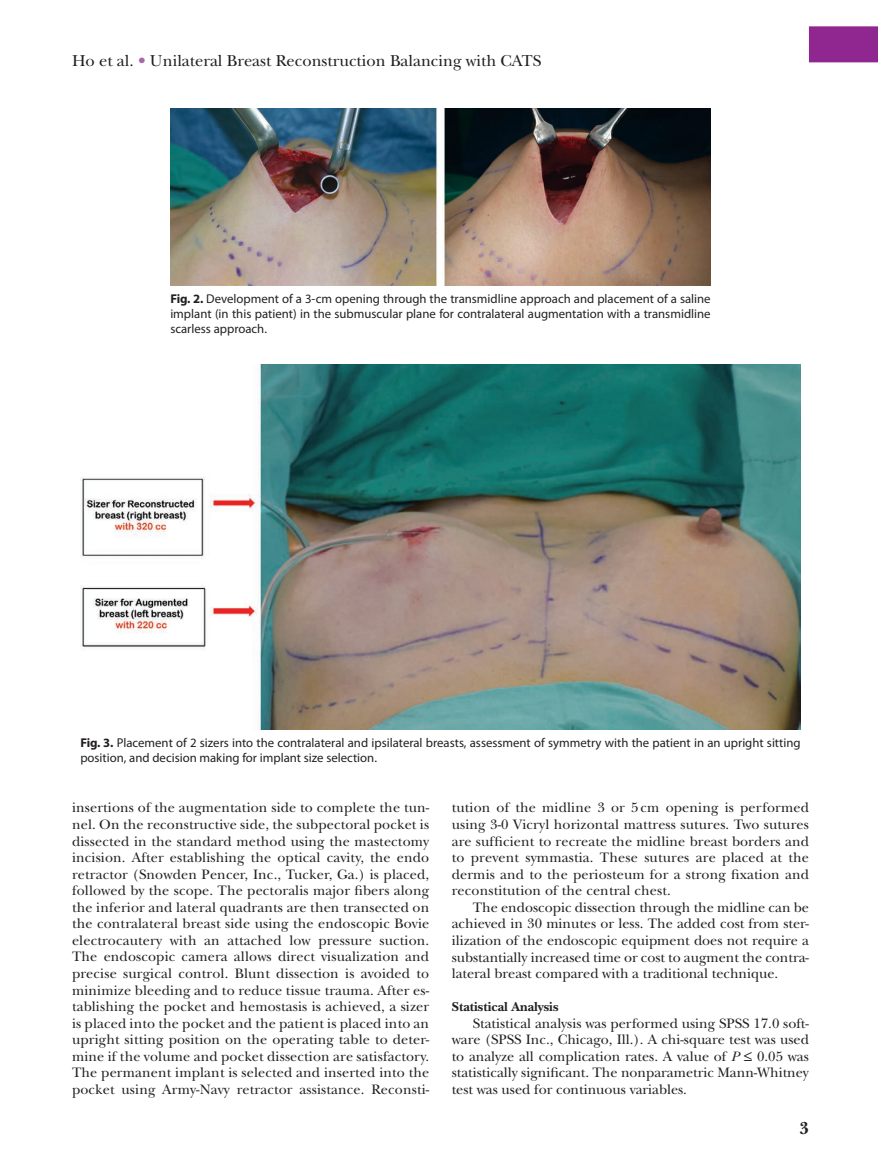
<style>
.page{position:relative;width:878px;height:1175px;background:#fff}
.page>*{position:absolute;margin:0;border:0;box-sizing:border-box;transform-origin:0 0}
.t1{font:700 18px "New Baskerville";color:#231f20}
.t2{font:16.5px "New Baskerville";color:#231f20}
.t3{font:14.25px/16.5px "New Baskerville";letter-spacing:.005em;color:#231f20;text-align:justify}
.t4{font:700 13.5px "New Baskerville";color:#231f20}
.t5{font:12.75px/15px "Myriad Pro";color:#231f20;text-align:justify}
.s1{color:#a966aa}
.s2{font-weight:700}
.s3{font-style:italic}
.s4{font-family:"Gandhari Unicode"}
</style>
<div class="page">
<div style="left:808px;top:26px;width:70px;height:36px;background:#90268f"></div>
<img style="left:170px;top:108px;width:540px;height:177px">
<img style="left:80px;top:364px;width:720px;height:365px">
<p class="t2" style="left:72px;top:51px;width:471px">Ho et al. <span class="s1">•</span> Unilateral Breast Reconstruction Balancing with CATS</p>
<p class="t5" style="left:170px;top:291px;width:542px"><span class="s2">Fig. 2.</span> Development of a 3-cm opening through the transmidline approach and placement of a saline implant (in this patient) in the submuscular plane for contralateral augmentation with a transmidline scarless approach.</p>
<p class="t5" style="left:80px;top:734px;width:721px"><span class="s2">Fig. 3.</span> Placement of 2 sizers into the contralateral and ipsilateral breasts, assessment of symmetry with the patient in an upright sitting position, and decision making for implant size selection.</p>
<p class="t3" style="left:72px;top:799px;width:359px">insertions of the augmentation side to complete the tun&shy;nel. On the reconstructive side, the subpectoral pocket is dissected in the standard method using the mastectomy incision. After establishing the optical cavity, the endo retractor (Snowden Pencer, Inc., Tucker, Ga.) is placed, followed by the scope. The pectoralis major fibers along the inferior and lateral quadrants are then transected on the contralateral breast side using the endoscopic Bovie electrocautery with an attached low pressure suction.<br>The endoscopic camera allows direct visualization and precise surgical control. Blunt dissection is avoided to minimize bleeding and to reduce tissue trauma. After es&shy;tablishing the pocket and hemostasis is achieved, a sizer is placed into the pocket and the patient is placed into an upright sitting position on the operating table to deter&shy;mine if the volume and pocket dissection are satisfactory.<br>The permanent implant is selected and inserted into the pocket using Army-Navy retractor assistance. Reconsti-</p>
<p class="t3" style="left:452px;top:799px;width:359px">tution of the midline 3 or 5 cm opening is performed using 3-0 Vicryl horizontal mattress sutures. Two sutures are sufficient to recreate the midline breast borders and to prevent symmastia. These sutures are placed at the dermis and to the periosteum for a strong fixation and reconstitution of the central chest.</p>
<p class="t3" style="left:452px;top:899px;width:359px;text-indent:21px">The endoscopic dissection through the midline can be achieved in 30 minutes or less. The added cost from ster&shy;ilization of the endoscopic equipment does not require a substantially increased time or cost to augment the contra&shy;lateral breast compared with a traditional technique.</p>
<p class="t4" style="left:452px;top:998px;width:108px">Statistical Analysis</p>
<p class="t3" style="left:451px;top:1014px;width:359px;text-indent:21px">Statistical analysis was performed using SPSS 17.0 soft&shy;ware (SPSS Inc., Chicago, Ill.). A chi-square test was used to analyze all complication rates. A value of <span class="s3">P</span> <span class="s4">≤</span> 0.05 was statistically significant. The nonparametric Mann-Whitney test was used for continuous variables.</p>
<p class="t1" style="left:799px;top:1118px;width:11px">3</p>
</div>
